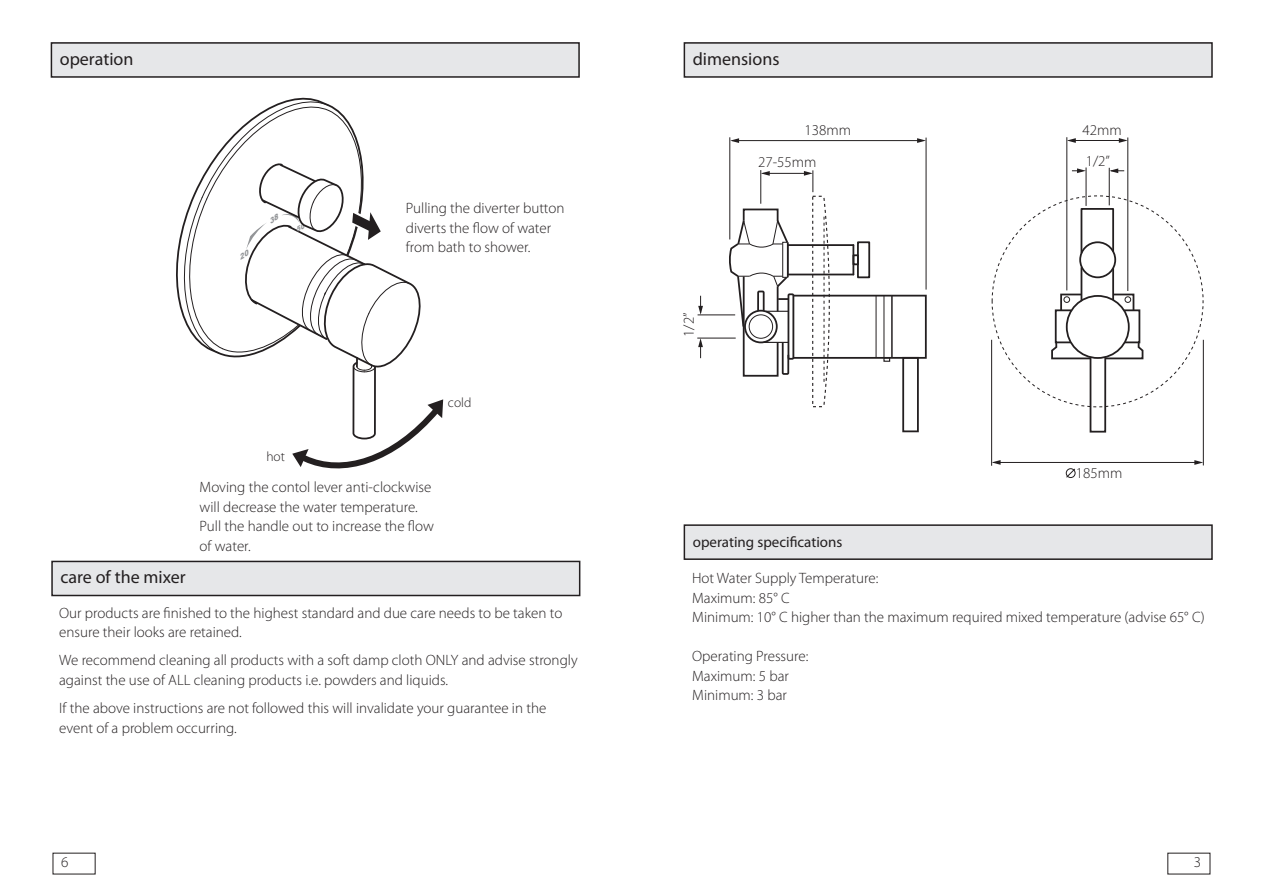
<style>
.page{position:relative;width:1263px;height:893px;background:#fff}
.page>*{position:absolute;margin:0;border:0;box-sizing:border-box;transform-origin:0 0}
.t1{font:18px "Myriad Pro";color:#231f20}
.t2{font:300 15px/19.5px "Myriad Pro";color:#231f20}
.t3{font:15px "Myriad Pro";color:#231f20}
.t4{font:300 13.5px "Myriad Pro";color:#231f20}
</style>
<div class="page">
<div style="left:51px;top:43px;width:528px;height:34px;background:#e6e7e9"></div>
<div style="left:51px;top:42px;width:528px;height:36px;border:2px solid #231f20"></div>
<div style="left:52px;top:561px;width:527px;height:34px;background:#e6e7e9"></div>
<div style="left:51px;top:560px;width:529px;height:36px;border:2px solid #231f20"></div>
<div style="left:684px;top:43px;width:527px;height:34px;background:#e6e7e9"></div>
<div style="left:683px;top:42px;width:529px;height:36px;border:2px solid #231f20"></div>
<div style="left:684px;top:525px;width:527px;height:34px;background:#e6e7e9"></div>
<div style="left:683px;top:524px;width:529px;height:35px;border:2px solid #231f20"></div>
<div style="left:787px;top:293px;width:7px;height:66px;border:2px solid #231f20"></div>
<svg style="left:883px;top:358px;width:7px;height:3px"></svg>
<hr style="left:875px;top:295px;width:1px;height:62px;background:#231f20">
<hr style="left:883px;top:295px;width:1px;height:62px;background:#231f20">
<div style="left:902px;top:357px;width:16px;height:75px;border:2px solid #231f20"></div>
<div style="left:1065px;top:295px;width:64px;height:64px;border:2px solid #231f20;border-radius:50%"></div>
<div style="left:1089px;top:356px;width:16px;height:76px;border:2px solid #231f20"></div>
<div style="left:1054px;top:309px;width:17px;height:34px;border:2px solid #231f20"></div>
<hr style="left:1111px;top:268px;width:2px;height:31px;background:#231f20">
<svg style="left:1080px;top:208px;width:34px;height:46px"></svg>
<hr style="left:1080px;top:267px;width:2px;height:33px;background:#231f20">
<svg style="left:1059px;top:292px;width:23px;height:20px"></svg>
<svg style="left:1051px;top:340px;width:41px;height:20px"></svg>
<div style="left:1063px;top:296px;width:6px;height:7px;border:1px solid #231f20;border-radius:50%"></div>
<svg style="left:1103px;top:292px;width:41px;height:68px"></svg>
<div style="left:1124px;top:296px;width:6px;height:7px;border:1px solid #231f20;border-radius:50%"></div>
<div style="left:742px;top:208px;width:36px;height:14px;border:2px solid #231f20"></div>
<div style="left:852px;top:254px;width:6px;height:11px;border:2px solid #231f20"></div>
<div style="left:856px;top:241px;width:14px;height:37px;border:2px solid #231f20"></div>
<div style="left:1078px;top:241px;width:37px;height:37px;border:2px solid #231f20;border-radius:50%"></div>
<svg style="left:729px;top:218px;width:61px;height:159px"></svg>
<hr style="left:786px;top:242px;width:2px;height:35px;background:#231f20">
<hr style="left:787px;top:273px;width:66px;height:2px;background:#231f20">
<hr style="left:852px;top:245px;width:2px;height:29px;background:#231f20">
<hr style="left:787px;top:244px;width:66px;height:2px;background:#231f20">
<div style="left:890px;top:294px;width:36px;height:64px;border:2px solid #231f20"></div>
<hr style="left:793px;top:357px;width:98px;height:1px;background:#231f20">
<hr style="left:793px;top:294px;width:98px;height:2px;background:#231f20">
<hr style="left:991px;top:339px;width:1px;height:126px;background:#231f20">
<hr style="left:1202px;top:339px;width:1px;height:126px;background:#231f20">
<hr style="left:993px;top:462px;width:206px;height:1px;background:#231f20">
<svg style="left:1194px;top:460px;width:8px;height:4px"></svg>
<svg style="left:991px;top:460px;width:9px;height:4px"></svg>
<hr style="left:1066px;top:137px;width:1px;height:153px;background:#231f20">
<hr style="left:1127px;top:137px;width:1px;height:154px;background:#231f20">
<hr style="left:1068px;top:140px;width:55px;height:1px;background:#231f20">
<svg style="left:1118px;top:138px;width:9px;height:5px"></svg>
<svg style="left:1066px;top:138px;width:9px;height:5px"></svg>
<hr style="left:697px;top:337px;width:38px;height:1px;background:#231f20">
<hr style="left:697px;top:314px;width:38px;height:1px;background:#231f20">
<svg style="left:698px;top:338px;width:4px;height:20px"></svg>
<svg style="left:698px;top:295px;width:4px;height:19px"></svg>
<hr style="left:760px;top:170px;width:1px;height:34px;background:#231f20">
<hr style="left:729px;top:137px;width:1px;height:102px;background:#231f20">
<hr style="left:925px;top:137px;width:1px;height:152px;background:#231f20">
<hr style="left:731px;top:140px;width:191px;height:1px;background:#231f20">
<svg style="left:916px;top:138px;width:9px;height:5px"></svg>
<svg style="left:730px;top:138px;width:9px;height:5px"></svg>
<hr style="left:762px;top:173px;width:47px;height:1px;background:#231f20">
<svg style="left:803px;top:170px;width:27px;height:237px"></svg>
<svg style="left:760px;top:171px;width:9px;height:5px"></svg>
<hr style="left:1085px;top:167px;width:1px;height:39px;background:#231f20">
<hr style="left:1108px;top:168px;width:1px;height:37px;background:#231f20">
<svg style="left:1072px;top:168px;width:13px;height:5px"></svg>
<svg style="left:1109px;top:168px;width:14px;height:5px"></svg>
<svg style="left:1065px;top:468px;width:10px;height:10px"></svg>
<svg style="left:176px;top:97px;width:268px;height:372px"></svg>
<p class="t1" style="left:60px;top:47px;width:75px">operation</p>
<p class="t2" style="left:406px;top:198px;width:160px">Pulling the diverter button diverts the flow of water from bath to shower.</p>
<p class="t4" style="left:448px;top:394px;width:25px">cold</p>
<p class="t1" style="left:60px;top:566px;width:127px">care of the mixer</p>
<p class="t4" style="left:266px;top:448px;width:20px">hot</p>
<p class="t2" style="left:199px;top:477px;width:236px">Moving the contol lever anti-clockwise will decrease the water temperature.<br>Pull the handle out to increase the flow of water.</p>
<p class="t2" style="left:59px;top:602px;width:504px">Our products are finished to the highest standard and due care needs to be taken to ensure their looks are retained.</p>
<p class="t2" style="left:59px;top:650px;width:520px">We recommend cleaning all products with a soft damp cloth ONLY and advise strongly against the use of ALL cleaning products i.e. powders and liquids.</p>
<p class="t2" style="left:59px;top:697px;width:488px">If the above instructions are not followed this will invalidate your guarantee in the event of a problem occurring.</p>
<p class="t2" style="left:61px;top:851px;width:9px">6</p>
<p class="t1" style="left:692px;top:47px;width:88px">dimensions</p>
<p class="t2" style="left:804px;top:120px;width:48px">138mm</p>
<p class="t2" style="left:678px;top:337px;width:26px;rotate:-90deg">1/2”</p>
<p class="t2" style="left:758px;top:152px;width:60px">27-55mm</p>
<p class="t3" style="left:692px;top:532px;width:151px">operating specifications</p>
<p class="t2" style="left:1082px;top:120px;width:41px">42mm</p>
<p class="t2" style="left:1085px;top:150px;width:26px">1/2”</p>
<p class="t2" style="left:1075px;top:463px;width:48px">185mm</p>
<p class="t2" style="left:692px;top:568px;width:188px">Hot Water Supply Temperature:</p>
<p class="t2" style="left:692px;top:587px;width:99px">Maximum: 85° C</p>
<p class="t2" style="left:692px;top:607px;width:514px">Minimum: 10° C higher than the maximum required mixed temperature (advise 65° C)</p>
<p class="t2" style="left:692px;top:646px;width:118px">Operating Pressure:</p>
<p class="t2" style="left:692px;top:665px;width:98px">Maximum: 5 bar</p>
<p class="t2" style="left:692px;top:685px;width:96px">Minimum: 3 bar</p>
<p class="t2" style="left:1193px;top:851px;width:9px">3</p>
</div>
